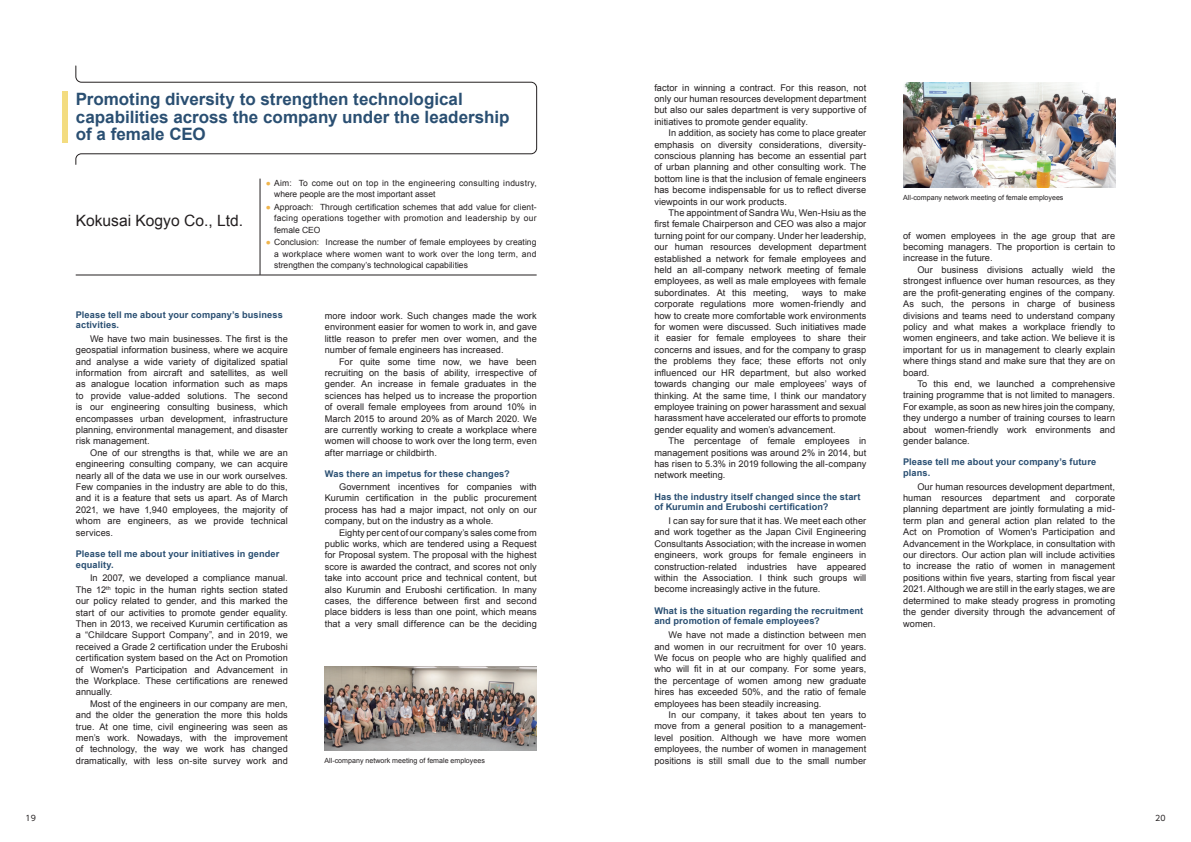
<style>
.page{position:relative;width:1191px;height:842px;background:#fff}
.page>*{position:absolute;margin:0;border:0;box-sizing:border-box;transform-origin:0 0}
.t1{font:700 17px/17.7px "Arial";color:#2a4f72}
.t2{font:15.6px "Arial";color:#231f20}
.t3{font:9.2px/11.4px "Arial";letter-spacing:.005em;color:#231f20;text-align:justify}
.t4{font:700 9.2px/10.6px "Arial";letter-spacing:.01em;color:#2a4f72}
.t5{font:8.5px/11.3px "Arial";color:#231f20;text-align:justify}
.t6{font:8.5px/11.3px "Arial";letter-spacing:.03em;color:#231f20}
.t7{font:7.8px "UD Shin Go Pro";color:#231f20}
.t8{font:7.1px "Arial";color:#231f20}
.s1{color:#f0b54d}
</style>
<div class="page">
<svg style="left:76px;top:66px;width:461px;height:99px"></svg>
<div style="left:62px;top:91px;width:5px;height:51px;background:#f3dc80"></div>
<hr style="left:260px;top:179px;width:1px;height:96px;background:#231f20">
<hr style="left:76px;top:275px;width:184px;height:1px;background:#231f20">
<hr style="left:260px;top:275px;width:276px;height:1px;background:#231f20">
<img style="left:324px;top:666px;width:212px;height:84px">
<img style="left:903px;top:82px;width:212px;height:105px">
<h1 class="t1" style="left:76px;top:91px;width:435px">Promoting diversity to strengthen technological capabilities across the company under the leadership of a female CEO</h1>
<h2 class="t2" style="left:76px;top:210px;width:169px">Kokusai Kogyo Co., Ltd.</h2>
<p class="t6" style="left:274px;top:177px;width:264px;text-indent:-9px"><span class="s1">●</span> Aim: To come out on top in the engineering consulting industry, where people are the most important asset</p>
<p class="t5" style="left:274px;top:201px;width:264px;text-indent:-9px"><span class="s1">●</span> Approach: Through certification schemes that add value for client&shy;facing operations together with promotion and leadership by our female CEO</p>
<p class="t5" style="left:274px;top:237px;width:264px;text-indent:-9px"><span class="s1">●</span> Conclusion: Increase the number of female employees by creating a workplace where women want to work over the long term, and strengthen the company’s technological capabilities</p>
<p class="t4" style="left:76px;top:309px;width:208px">Please tell me about your company’s business activities.</p>
<p class="t3" style="left:76px;top:333px;width:213px;text-indent:14px">We have two main businesses. The first is the geospatial information business, where we acquire and analyse a wide variety of digitalized spatial information from aircraft and satellites, as well as analogue location information such as maps to provide value-added solutions. The second is our engineering consulting business, which encompasses urban development, infrastructure planning, environmental management, and disaster risk management.</p>
<p class="t3" style="left:76px;top:447px;width:213px;text-indent:14px">One of our strengths is that, while we are an engineering consulting company, we can acquire nearly all of the data we use in our work ourselves.<br>Few companies in the industry are able to do this, and it is a feature that sets us apart. As of March 2021, we have 1,940 employees, the majority of whom are engineers, as we provide technical services.</p>
<p class="t4" style="left:76px;top:549px;width:205px">Please tell me about your initiatives in gender equality.</p>
<p class="t3" style="left:76px;top:572px;width:213px;text-indent:14px">In 2007, we developed a compliance manual.<br>The 12<sup>th</sup> topic in the human rights section stated our policy related to gender, and this marked the start of our activities to promote gender equality.<br>Then in 2013, we received Kurumin certification as a “Childcare Support Company”, and in 2019, we received a Grade 2 certification under the Eruboshi certification system based on the Act on Promotion of Women's Participation and Advancement in the Workplace. These certifications are renewed annually.</p>
<p class="t3" style="left:76px;top:698px;width:213px;text-indent:14px">Most of the engineers in our company are men, and the older the generation the more this holds true. At one time, civil engineering was seen as men’s work. Nowadays, with the improvement of technology, the way we work has changed dramatically, with less on-site survey work and</p>
<p class="t3" style="left:325px;top:310px;width:213px">more indoor work. Such changes made the work environment easier for women to work in, and gave little reason to prefer men over women, and the number of female engineers has increased.</p>
<p class="t3" style="left:325px;top:356px;width:213px;text-indent:14px">For quite some time now, we have been recruiting on the basis of ability, irrespective of gender. An increase in female graduates in the sciences has helped us to increase the proportion of overall female employees from around 10% in March 2015 to around 20% as of March 2020. We are currently working to create a workplace where women will choose to work over the long term, even after marriage or childbirth.</p>
<p class="t4" style="left:325px;top:469px;width:186px">Was there an impetus for these changes?</p>
<p class="t3" style="left:325px;top:481px;width:213px;text-indent:14px">Government incentives for companies with Kurumin certification in the public procurement process has had a major impact, not only on our company, but on the industry as a whole.</p>
<p class="t3" style="left:325px;top:527px;width:213px;text-indent:14px">Eighty per cent of our company’s sales come from public works, which are tendered using a Request for Proposal system. The proposal with the highest score is awarded the contract, and scores not only take into account price and technical content, but also Kurumin and Eruboshi certification. In many cases, the difference between first and second place bidders is less than one point, which means that a very small difference can be the deciding</p>
<p class="t8" style="left:324px;top:756px;width:162px">All-company network meeting of female employees</p>
<p class="t3" style="left:654px;top:82px;width:213px">factor in winning a contract. For this reason, not only our human resources development department but also our sales department is very supportive of initiatives to promote gender equality.</p>
<p class="t3" style="left:654px;top:127px;width:213px;text-indent:14px">In addition, as society has come to place greater emphasis on diversity considerations, diversity&shy;conscious planning has become an essential part of urban planning and other consulting work. The bottom line is that the inclusion of female engineers has become indispensable for us to reflect diverse viewpoints in our work products.</p>
<p class="t3" style="left:654px;top:207px;width:213px;text-indent:14px">The appointment of Sandra Wu, Wen-Hsiu as the first female Chairperson and CEO was also a major turning point for our company. Under her leadership, our human resources development department established a network for female employees and held an all-company network meeting of female employees, as well as male employees with female subordinates. At this meeting,</p>
<p class="t3" style="left:654px;top:287px;width:213px;text-indent:148px">ways to make corporate regulations more women-friendly and how to create more comfortable work environments for women were discussed. Such initiatives made it easier for female employees to share their concerns and issues, and for the company to grasp the problems they face; these efforts not only influenced our HR department, but also worked towards changing our male employees’ ways of thinking. At the same time, I think our mandatory employee training on power harassment and sexual harassment have accelerated our efforts to promote gender equality and women’s advancement.</p>
<p class="t3" style="left:654px;top:435px;width:213px;text-indent:14px">The percentage of female employees in management positions was around 2% in 2014, but has risen to 5.3% in 2019 following the all-company network meeting.</p>
<p class="t4" style="left:654px;top:491px;width:208px">Has the industry itself changed since the start of Kurumin and Eruboshi certification?</p>
<p class="t3" style="left:654px;top:515px;width:213px;text-indent:14px">I can say for sure that it has. We meet each other and work together as the Japan Civil Engineering Consultants Association; with the increase in women engineers, work groups for female engineers in construction-related industries have appeared within the Association. I think such groups will become increasingly active in the future.</p>
<p class="t4" style="left:654px;top:606px;width:210px">What is the situation regarding the recruitment and promotion of female employees?</p>
<p class="t3" style="left:654px;top:629px;width:213px;text-indent:14px">We have not made a distinction between men and women in our recruitment for over 10 years.<br>We focus on people who are highly qualified and who will fit in at our company. For some years, the percentage of women among new graduate hires has exceeded 50%, and the ratio of female employees has been steadily increasing.</p>
<p class="t3" style="left:654px;top:709px;width:213px;text-indent:14px">In our company, it takes about ten years to move from a general position to a management&shy;level position. Although we have more women employees, the number of women in management positions is still small due to the small number</p>
<p class="t8" style="left:903px;top:193px;width:162px">All-company network meeting of female employees</p>
<p class="t3" style="left:903px;top:230px;width:213px">of women employees in the age group that are becoming managers. The proportion is certain to increase in the future.</p>
<p class="t3" style="left:903px;top:264px;width:213px;text-indent:14px">Our business divisions actually wield the strongest influence over human resources, as they are the profit-generating engines of the company.<br>As such, the persons in charge of business divisions and teams need to understand company policy and what makes a workplace friendly to women engineers, and take action. We believe it is important for us in management to clearly explain where things stand and make sure that they are on board.</p>
<p class="t3" style="left:903px;top:378px;width:213px;text-indent:14px">To this end, we launched a comprehensive training programme that is not limited to managers.<br>For example, as soon as new hires join the company, they undergo a number of training courses to learn about women-friendly work environments and gender balance.</p>
<p class="t4" style="left:903px;top:457px;width:194px">Please tell me about your company’s future plans.</p>
<p class="t3" style="left:903px;top:481px;width:213px;text-indent:14px">Our human resources development department, human resources department and corporate planning department are jointly formulating a mid&shy;term plan and general action plan related to the Act on Promotion of Women's Participation and Advancement in the Workplace, in consultation with our directors. Our action plan will include activities to increase the ratio of women in management positions within five years, starting from fiscal year 2021. Although we are still in the early stages, we are determined to make steady progress in promoting the gender diversity through the advancement of women.</p>
<p class="t7" style="left:26px;top:812px;width:12px">19</p>
<p class="t7" style="left:1155px;top:812px;width:12px">20</p>
</div>
